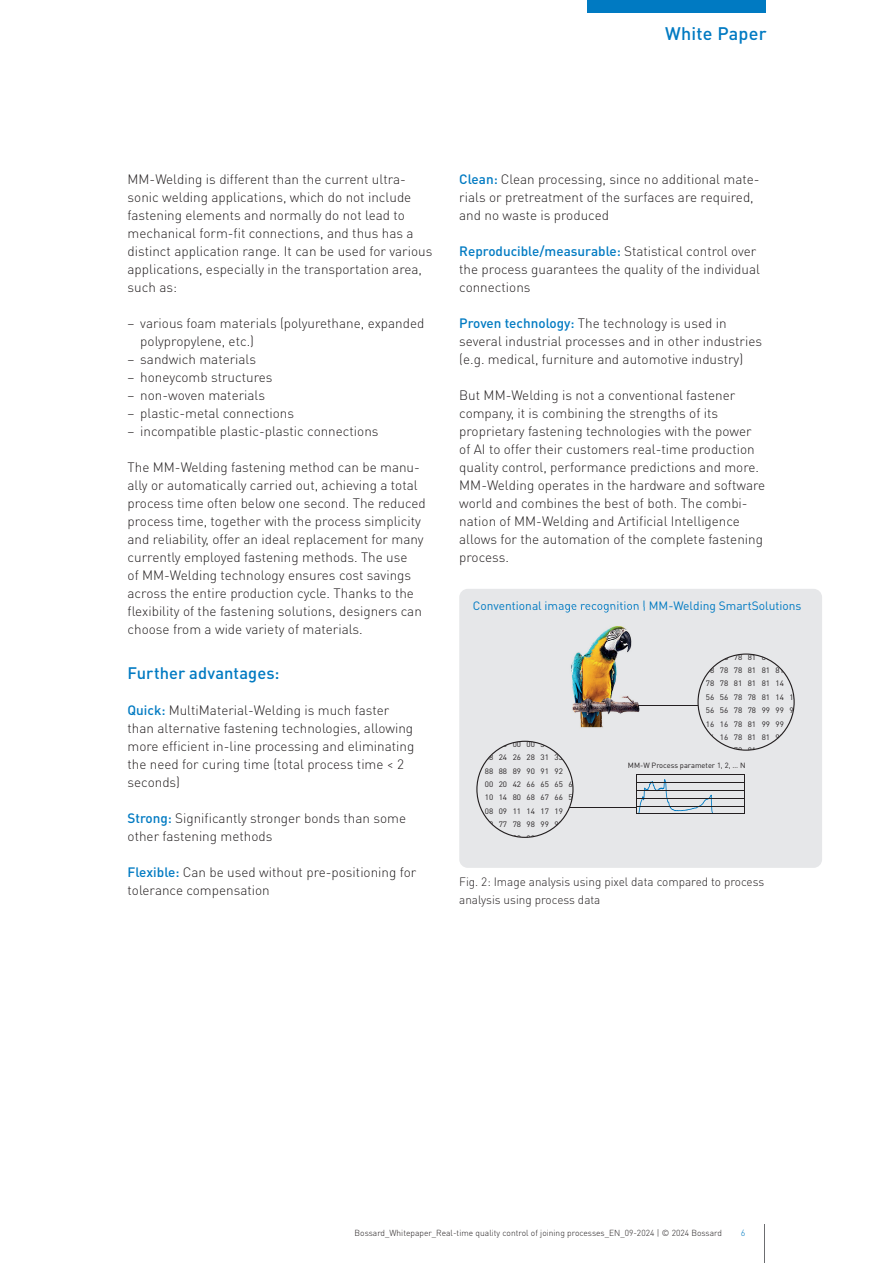
<style>
.page{position:relative;width:893px;height:1263px;background:#fff}
.page>*{position:absolute;margin:0;border:0;box-sizing:border-box;transform-origin:0 0}
.t1{font:500 18px "DINOT";letter-spacing:.015em;color:#007ac2}
.t2{font:500 16.5px "DINOT";color:#007ac2}
.t3{font:300 13.5px/18px "DINOT";color:#231f20}
.t4{font:300 12px/18px "DINOT";color:#231f20}
.t5{font:12px "DINOT";color:#007ac2}
.t6{font:300 9px "DINOT";color:#007ac2}
.t7{font:300 8.7px "DINOT";color:#231f20}
.t8{font:7.8px "DINOT";color:#231f20;scale:1.04 1}
.t9{font:7.5px "DINOT";color:#231f20}
.s1{font-weight:500;color:#007ac2}
</style>
<div class="page">
<hr style="left:764px;top:1225px;width:1px;height:38px;background:#6c6d70">
<div style="left:587px;top:0;width:178px;height:13px;background:#007ac2"></div>
<div style="left:459px;top:589px;width:363px;height:279px;background:#e6e7e9;border-radius:9px"></div>
<svg style="left:637px;top:779px;width:94px;height:35px"></svg>
<hr style="left:636px;top:814px;width:109px;height:1px;background:#231f20">
<hr style="left:636px;top:775px;width:109px;height:1px;background:#231f20">
<hr style="left:636px;top:806px;width:109px;height:1px;background:#231f20">
<hr style="left:636px;top:798px;width:109px;height:1px;background:#231f20">
<hr style="left:636px;top:790px;width:109px;height:1px;background:#231f20">
<hr style="left:636px;top:782px;width:109px;height:1px;background:#231f20">
<hr style="left:636px;top:775px;width:1px;height:39px;background:#231f20">
<hr style="left:745px;top:775px;width:1px;height:39px;background:#231f20">
<svg style="left:697px;top:653px;width:98px;height:98px"></svg>
<svg style="left:476px;top:741px;width:97px;height:97px"></svg>
<hr style="left:637px;top:705px;width:61px;height:1px;background:#231f20">
<hr style="left:569px;top:807px;width:67px;height:1px;background:#231f20">
<img style="left:550px;top:612px;width:90px;height:133px">
<img style="left:552px;top:608px;width:93px;height:4px">
<h1 class="t1" style="left:665px;top:21px;width:103px">White Paper</h1>
<p class="t3" style="left:459px;top:169px;width:302px"><span class="s1">Clean:</span> Clean processing, since no additional mate&shy;rials or pretreatment of the surfaces are required, and no waste is produced</p>
<p class="t3" style="left:459px;top:241px;width:302px"><span class="s1">Reproducible/measurable:</span> Statistical control over the process guarantees the quality of the individual connections</p>
<p class="t3" style="left:459px;top:313px;width:304px"><span class="s1">Proven technology:</span> The technology is used in several industrial processes and in other industries (e.g. medical, furniture and automotive industry)</p>
<p class="t3" style="left:459px;top:385px;width:308px">But MM-Welding is not a conventional fastener company, it is combining the strengths of its proprietary fastening technologies with the power of AI to offer their customers real-time production quality control, performance predictions and more.<br>MM-Welding operates in the hardware and software world and combines the best of both. The combi&shy;nation of MM-Welding and Artificial Intelligence allows for the automation of the complete fastening process.</p>
<p class="t5" style="left:473px;top:597px;width:330px">Conventional image recognition | MM-Welding SmartSolutions</p>
<p class="t3" style="left:128px;top:169px;width:306px">MM-Welding is different than the current ultra&shy;sonic welding applications, which do not include fastening elements and normally do not lead to mechanical form-fit connections, and thus has a distinct application range. It can be used for various applications, especially in the transportation area, such as:</p>
<p class="t3" style="left:140px;top:313px;width:286px;text-indent:-13px">– various foam materials (polyurethane, expanded polypropylene, etc.)</p>
<p class="t3" style="left:128px;top:349px;width:130px">– sandwich materials</p>
<p class="t3" style="left:128px;top:367px;width:146px">– honeycomb structures</p>
<p class="t3" style="left:128px;top:385px;width:139px">– non-woven materials</p>
<p class="t3" style="left:128px;top:403px;width:168px">– plastic-metal connections</p>
<p class="t3" style="left:128px;top:421px;width:253px">– incompatible plastic-plastic connections</p>
<p class="t3" style="left:128px;top:457px;width:300px">The MM-Welding fastening method can be manu&shy;ally or automatically carried out, achieving a total process time often below one second. The reduced process time, together with the process simplicity and reliability, offer an ideal replacement for many currently employed fastening methods. The use<br>of MM-Welding technology ensures cost savings across the entire production cycle. Thanks to the flexibility of the fastening solutions, designers can choose from a wide variety of materials.</p>
<p class="t2" style="left:128px;top:662px;width:153px">Further advantages:</p>
<p class="t3" style="left:128px;top:700px;width:288px"><span class="s1">Quick:</span> MultiMaterial-Welding is much faster than alternative fastening technologies, allowing more efficient in-line processing and eliminating the need for curing time (total process time &lt; 2 seconds)</p>
<p class="t3" style="left:128px;top:808px;width:280px"><span class="s1">Strong:</span> Significantly stronger bonds than some other fastening methods</p>
<p class="t3" style="left:128px;top:862px;width:290px"><span class="s1">Flexible:</span> Can be used without pre-positioning for tolerance compensation</p>
<p class="t4" style="left:459px;top:872px;width:307px">Fig. 2: Image analysis using pixel data compared to process analysis using process data</p>
<p class="t8" style="left:720px;top:651px;width:50px">78 78 81 81</p>
<p class="t8" style="left:706px;top:665px;width:77px">78 78 78 81 81 81</p>
<p class="t8" style="left:706px;top:678px;width:90px">78 78 81 81 81 14 14</p>
<p class="t8" style="left:706px;top:692px;width:90px">56 56 78 78 81 14 14</p>
<p class="t8" style="left:706px;top:705px;width:90px">56 56 78 78 99 99 99</p>
<p class="t8" style="left:706px;top:718px;width:90px">16 16 78 81 99 99 99</p>
<p class="t8" style="left:706px;top:732px;width:77px">16 16 78 81 81 99</p>
<p class="t8" style="left:734px;top:745px;width:36px">78 81 81</p>
<p class="t8" style="left:499px;top:739px;width:50px">00 00 00 31</p>
<p class="t8" style="left:485px;top:752px;width:77px">88 24 26 28 31 33</p>
<p class="t8" style="left:485px;top:765px;width:90px">88 88 89 90 91 92 14</p>
<p class="t8" style="left:485px;top:779px;width:90px">00 20 42 66 65 65 65</p>
<p class="t8" style="left:485px;top:792px;width:90px">10 14 80 68 67 66 55</p>
<p class="t8" style="left:485px;top:806px;width:90px">08 09 11 14 17 19 99</p>
<p class="t8" style="left:485px;top:819px;width:77px">88 77 78 98 99 99</p>
<p class="t8" style="left:513px;top:832px;width:36px">00 00 81</p>
<p class="t9" style="left:628px;top:760px;width:119px">MM-W Process parameter 1, 2, … N</p>
<p class="t7" style="left:355px;top:1227px;width:369px">Bossard_Whitepaper_Real-time quality control of joining processes_EN_09-2024 | © 2024 Bossard</p>
<p class="t6" style="left:741px;top:1227px;width:6px">6</p>
</div>
